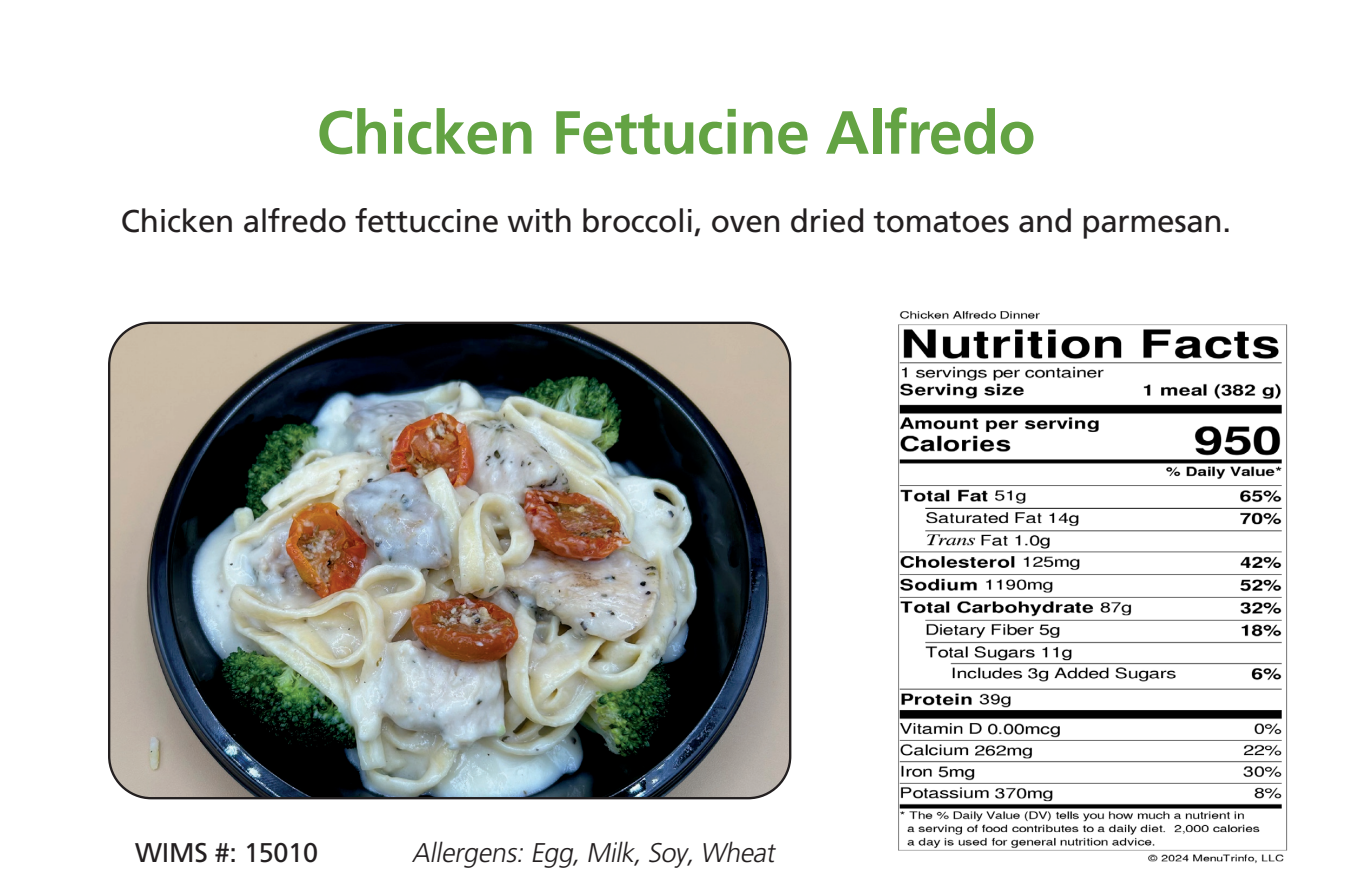
<style>
.page{position:relative;width:1350px;height:885px;background:#fff}
.page>*{position:absolute;margin:0;border:0;box-sizing:border-box;transform-origin:0 0}
.t1{font:700 60.75px "Frutiger LT Pro";letter-spacing:-.01em;color:#63a343}
.t2{font:31.5px "Frutiger LT Pro";letter-spacing:-.01em;color:#231f20}
.t3{font:italic 300 27px "Frutiger LT Pro";color:#231f20}
.t4{font:27px "Frutiger LT Pro";letter-spacing:-.01em;color:#231f20}
</style>
<div class="page">
<img style="left:109px;top:324px;width:681px;height:474px">
<img style="left:898px;top:311px;width:390px;height:552px">
<h1 class="t1" style="left:317px;top:97px;width:721px">Chicken Fettucine Alfredo</h1>
<p class="t2" style="left:121px;top:202px;width:1112px">Chicken alfredo fettuccine with broccoli, oven dried tomatoes and parmesan.</p>
<p class="t4" style="left:135px;top:836px;width:184px">WIMS #: 15010</p>
<p class="t3" style="left:412px;top:836px;width:370px">Allergens:Egg,Milk,Soy,Wheat</p>
</div>
